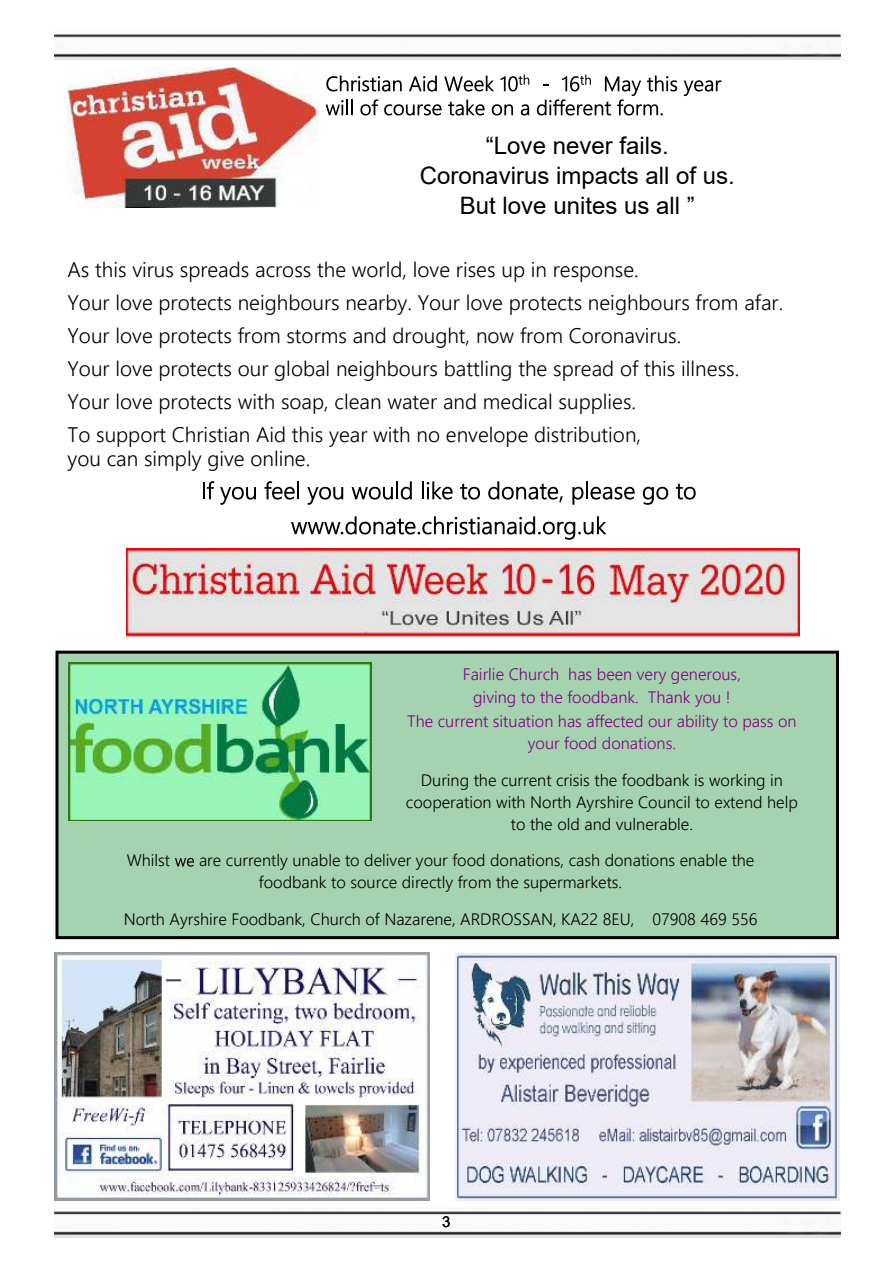
<style>
.page{position:relative;width:893px;height:1263px;background:#fff}
.page>*{position:absolute;margin:0;border:0;box-sizing:border-box;transform-origin:0 0}
.t1{font:24px/30px "Arial";color:#000;text-align:center}
.t2{font:300 21px/33px "Leelawadee UI";color:#000}
.t3{font:300 16.5px/21.9px "Leelawadee UI";color:#000;text-align:center}
.t4{font:300 16.5px/23.5px "Leelawadee UI";color:#800080;text-align:center}
.t5{font:15px "Arial";color:#000}
</style>
<div class="page">
<img style="left:54px;top:1211px;width:787px;height:26px">
<img style="left:54px;top:34px;width:787px;height:26px">
<img style="left:54px;top:952px;width:376px;height:248px">
<img style="left:456px;top:953px;width:383px;height:247px">
<div style="left:55px;top:651px;width:784px;height:288px;background:#a5d2af;border:3px solid #000"></div>
<svg style="left:175px;top:858px;width:19px;height:9px"></svg>
<img style="left:69px;top:662px;width:302px;height:158px">
<img style="left:67px;top:67px;width:251px;height:140px">
<svg style="left:326px;top:76px;width:76px;height:15px"></svg>
<svg style="left:409px;top:76px;width:28px;height:15px"></svg>
<svg style="left:444px;top:76px;width:50px;height:15px"></svg>
<svg style="left:500px;top:75px;width:29px;height:16px"></svg>
<svg style="left:684px;top:80px;width:37px;height:16px"></svg>
<svg style="left:326px;top:100px;width:26px;height:15px"></svg>
<svg style="left:360px;top:99px;width:18px;height:16px"></svg>
<svg style="left:384px;top:104px;width:58px;height:11px"></svg>
<svg style="left:448px;top:100px;width:37px;height:15px"></svg>
<svg style="left:492px;top:104px;width:21px;height:11px"></svg>
<svg style="left:521px;top:104px;width:8px;height:11px"></svg>
<svg style="left:537px;top:75px;width:140px;height:40px"></svg>
<svg style="left:203px;top:481px;width:11px;height:18px"></svg>
<svg style="left:220px;top:487px;width:36px;height:18px"></svg>
<svg style="left:264px;top:481px;width:35px;height:19px"></svg>
<svg style="left:307px;top:487px;width:36px;height:18px"></svg>
<svg style="left:352px;top:481px;width:60px;height:19px"></svg>
<svg style="left:422px;top:481px;width:31px;height:19px"></svg>
<svg style="left:460px;top:484px;width:20px;height:16px"></svg>
<svg style="left:488px;top:481px;width:75px;height:21px"></svg>
<svg style="left:572px;top:481px;width:63px;height:24px"></svg>
<svg style="left:643px;top:487px;width:25px;height:18px"></svg>
<svg style="left:676px;top:484px;width:20px;height:16px"></svg>
<svg style="left:291px;top:516px;width:315px;height:24px"></svg>
<img style="left:127px;top:549px;width:672px;height:88px">
<p class="t1" style="left:420px;top:133px;width:317px">“Love never fails.<br>Coronavirus impacts all of us.<br>But love unites us all ”</p>
<p class="t2" style="left:67px;top:255px;width:717px">As this virus spreads across the world, love rises up in response.<br>Your love protects neighbours nearby. Your love protects neighbours from afar.<br>Your love protects from storms and drought, now from Coronavirus.<br>Your love protects our global neighbours battling the spread of this illness.<br>Your love protects with soap, clean water and medical supplies.<br>To support Christian Aid this year with no envelope distribution,</p>
<p class="t2" style="left:67px;top:444px;width:244px">you can simply give online.</p>
<p class="t4" style="left:407px;top:663px;width:391px">Fairlie Church has been very generous,<br>giving to the foodbank. Thank you !<br>The current situation has affected our ability to pass on</p>
<p class="t4" style="left:528px;top:732px;width:150px">your food donations.</p>
<p class="t3" style="left:406px;top:770px;width:393px">During the current crisis the foodbank is working in cooperation with North Ayrshire Council to extend help to the old and vulnerable.</p>
<p class="t3" style="left:127px;top:851px;width:45px">Whilst</p>
<p class="t3" style="left:259px;top:851px;width:497px;text-align:left;text-indent:-60px">are currently unable to deliver your food donations, cash donations enable the foodbank to source directly from the supermarkets.</p>
<p class="t3" style="left:124px;top:910px;width:635px">North Ayrshire Foodbank, Church of Nazarene, ARDROSSAN, KA22 8EU, 07908 469 556</p>
<p class="t5" style="left:442px;top:1216px;width:10px">3</p>
</div>
